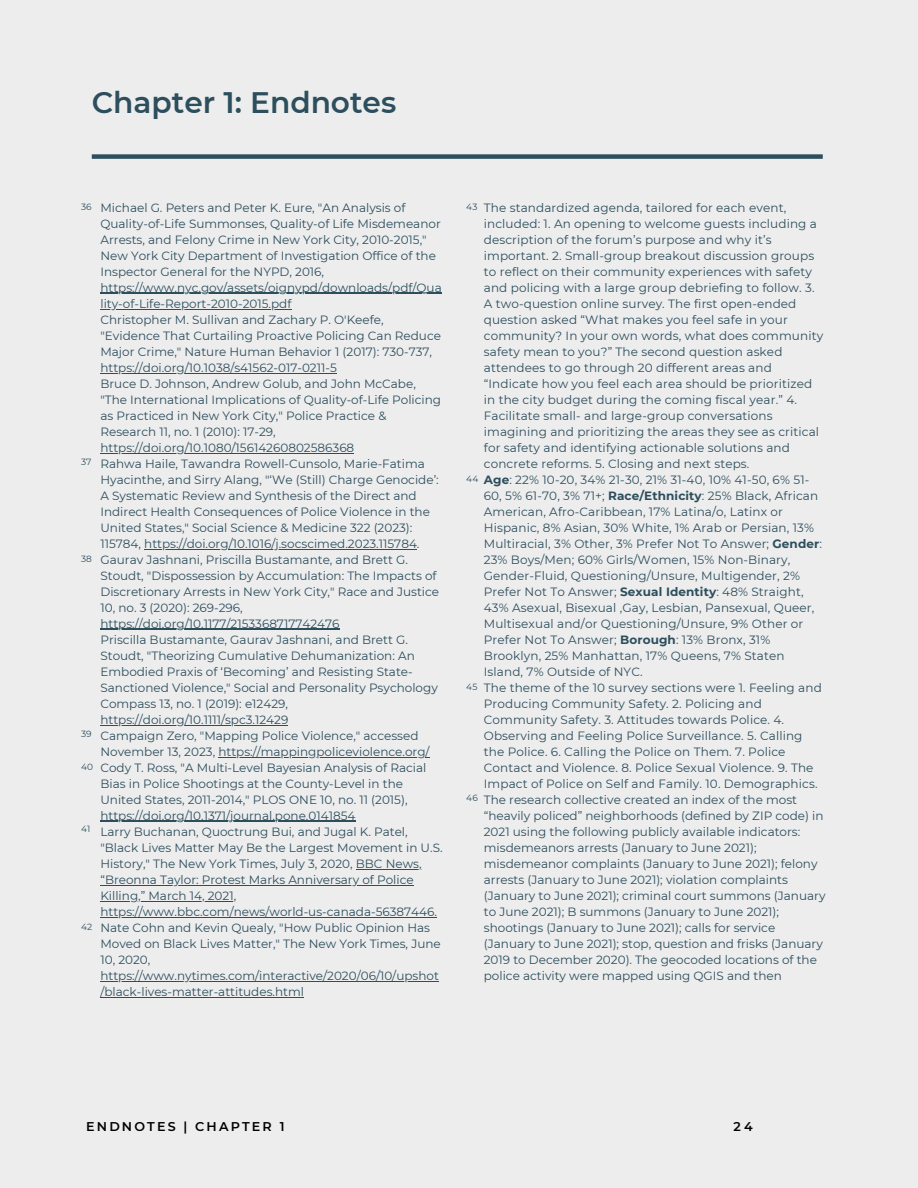
<style>
.page{position:relative;width:918px;height:1188px;background:#ededed}
.page>*{position:absolute;margin:0;border:0;box-sizing:border-box;transform-origin:0 0}
.t1{font:600 29.7px "Montserrat";color:#2c4e5d}
.t2{font:600 12.75px "Montserrat";letter-spacing:.17em;color:#000}
.t3{font:12px/16px "Montserrat";color:#2c4e5d}
.t4{font:9px "Montserrat";letter-spacing:.01em;color:#2c4e5d}
.s1{font-weight:700}
</style>
<div class="page">
<div style="left:92px;top:154px;width:731px;height:5px;background:#2c4e5d"></div>
<hr style="left:100px;top:293px;width:342px;height:1px;background:#2c4e5d">
<hr style="left:100px;top:309px;width:191px;height:1px;background:#2c4e5d">
<hr style="left:100px;top:373px;width:237px;height:1px;background:#2c4e5d">
<hr style="left:100px;top:453px;width:254px;height:1px;background:#2c4e5d">
<hr style="left:144px;top:549px;width:273px;height:1px;background:#2c4e5d">
<hr style="left:100px;top:629px;width:240px;height:1px;background:#2c4e5d">
<hr style="left:100px;top:725px;width:188px;height:1px;background:#2c4e5d">
<hr style="left:218px;top:757px;width:212px;height:1px;background:#2c4e5d">
<hr style="left:100px;top:821px;width:255px;height:1px;background:#2c4e5d">
<hr style="left:356px;top:869px;width:66px;height:1px;background:#2c4e5d">
<hr style="left:100px;top:885px;width:314px;height:1px;background:#2c4e5d">
<hr style="left:100px;top:901px;width:136px;height:1px;background:#2c4e5d">
<hr style="left:100px;top:917px;width:337px;height:1px;background:#2c4e5d">
<hr style="left:100px;top:981px;width:339px;height:1px;background:#2c4e5d">
<hr style="left:100px;top:997px;width:204px;height:1px;background:#2c4e5d">
<h1 class="t1" style="left:92px;top:84px;width:306px">Chapter 1: Endnotes</h1>
<p class="t3" style="left:100px;top:200px;width:342px">Michael G. Peters and Peter K. Eure, "An Analysis of Quality-of-Life Summonses, Quality-of Life Misdemeanor Arrests, and Felony Crime in New York City, 2010-2015," New York City Department of Investigation Office of the Inspector General for the NYPD, 2016,</p>
<p class="t3" style="left:100px;top:280px;width:343px">https://www.nyc.gov/assets/oignypd/downloads/pdf/Qua</p>
<p class="t3" style="left:100px;top:296px;width:342px">lity-of-Life-Report-2010-2015.pdf<br>Christopher M. Sullivan and Zachary P. O'Keefe, "Evidence That Curtailing Proactive Policing Can Reduce Major Crime," Nature Human Behavior 1 (2017): 730-737,</p>
<p class="t3" style="left:100px;top:360px;width:342px">https://doi.org/10.1038/s41562-017-0211-5<br>Bruce D. Johnson, Andrew Golub, and John McCabe, "The International Implications of Quality-of-Life Policing as Practiced in New York City," Police Practice &amp;</p>
<p class="t3" style="left:100px;top:424px;width:177px">Research 11, no. 1 (2010): 17-29,</p>
<p class="t3" style="left:100px;top:440px;width:340px">https://doi.org/10.1080/15614260802586368<br>Rahwa Haile, Tawandra Rowell-Cunsolo, Marie-Fatima Hyacinthe, and Sirry Alang, "‘We (Still) Charge Genocide’:<br>A Systematic Review and Synthesis of the Direct and Indirect Health Consequences of Police Violence in the</p>
<p class="t3" style="left:100px;top:520px;width:321px">United States," Social Science &amp; Medicine 322 (2023):<br>115784, https://doi.org/10.1016/j.socscimed.2023.115784.</p>
<p class="t3" style="left:100px;top:552px;width:340px">Gaurav Jashnani, Priscilla Bustamante, and Brett G.<br>Stoudt, "Dispossession by Accumulation: The Impacts of Discretionary Arrests in New York City," Race and Justice 10, no. 3 (2020): 269-296,</p>
<p class="t3" style="left:100px;top:616px;width:339px">https://doi.org/10.1177/2153368717742476<br>Priscilla Bustamante, Gaurav Jashnani, and Brett G.<br>Stoudt, "Theorizing Cumulative Dehumanization: An Embodied Praxis of ‘Becoming’ and Resisting State‐ Sanctioned Violence," Social and Personality Psychology</p>
<p class="t3" style="left:100px;top:696px;width:189px">Compass 13, no. 1 (2019): e12429,</p>
<p class="t3" style="left:100px;top:712px;width:331px">https://doi.org/10.1111/spc3.12429<br>Campaign Zero, "Mapping Police Violence," accessed<br>November 13, 2023, https://mappingpoliceviolence.org/</p>
<p class="t3" style="left:100px;top:760px;width:328px">Cody T. Ross, "A Multi-Level Bayesian Analysis of Racial<br>Bias in Police Shootings at the County-Level in the</p>
<p class="t3" style="left:100px;top:792px;width:309px">United States, 2011-2014," PLOS ONE 10, no. 11 (2015),</p>
<p class="t3" style="left:100px;top:808px;width:344px">https://doi.org/10.1371/journal.pone.0141854<br>Larry Buchanan, Quoctrung Bui, and Jugal K. Patel, "Black Lives Matter May Be the Largest Movement in U.S.<br>History," The New York Times, July 3, 2020, BBC News,</p>
<p class="t3" style="left:100px;top:872px;width:315px">“Breonna Taylor: Protest Marks Anniversary of Police</p>
<p class="t3" style="left:100px;top:888px;width:137px">Killing,” March 14, 2021,</p>
<p class="t3" style="left:100px;top:904px;width:342px">https://www.bbc.com/news/world-us-canada-56387446.<br>Nate Cohn and Kevin Quealy, "How Public Opinion Has Moved on Black Lives Matter," The New York Times, June 10, 2020,</p>
<p class="t3" style="left:100px;top:968px;width:340px">https://www.nytimes.com/interactive/2020/06/10/upshot /black-lives-matter-attitudes.html</p>
<h2 class="t4" style="left:81px;top:201px;width:12px">36</h2>
<p class="t4" style="left:81px;top:456px;width:12px">37</p>
<p class="t4" style="left:81px;top:554px;width:12px">38</p>
<p class="t4" style="left:81px;top:729px;width:12px">39</p>
<p class="t4" style="left:81px;top:761px;width:13px">40</p>
<p class="t4" style="left:81px;top:824px;width:11px">41</p>
<p class="t4" style="left:81px;top:921px;width:13px">42</p>
<p class="t3" style="left:484px;top:200px;width:341px">The standardized agenda, tailored for each event, included: 1. An opening to welcome guests including a description of the forum’s purpose and why it’s important. 2. Small-group breakout discussion groups to reflect on their community experiences with safety and policing with a large group debriefing to follow. 3.<br>A two-question online survey. The first open-ended question asked “What makes you feel safe in your community? In your own words, what does community safety mean to you?” The second question asked attendees to go through 20 different areas and “Indicate how you feel each area should be prioritized in the city budget during the coming fiscal year.” 4.<br>Facilitate small- and large-group conversations imagining and prioritizing the areas they see as critical for safety and identifying actionable solutions and concrete reforms. 5. Closing and next steps.</p>
<p class="t3" style="left:484px;top:472px;width:340px"><span class="s1">Age</span>: 22% 10-20, 34% 21-30, 21% 31-40, 10% 41-50, 6% 51- 60, 5% 61-70, 3% 71+; <span class="s1">Race/Ethnicity</span>: 25% Black, African American, Afro-Caribbean, 17% Latina/o, Latinx or Hispanic, 8% Asian, 30% White, 1% Arab or Persian, 13% Multiracial, 3% Other, 3% Prefer Not To Answer; <span class="s1">Gender</span>:<br>23% Boys/Men; 60% Girls/Women, 15% Non-Binary, Gender-Fluid, Questioning/Unsure, Multigender, 2% Prefer Not To Answer; <span class="s1">Sexual Identity</span>: 48% Straight, 43% Asexual, Bisexual ,Gay, Lesbian, Pansexual, Queer, Multisexual and/or Questioning/Unsure, 9% Other or Prefer Not To Answer; <span class="s1">Borough</span>: 13% Bronx, 31% Brooklyn, 25% Manhattan, 17% Queens, 7% Staten Island, 7% Outside of NYC.</p>
<p class="t3" style="left:484px;top:680px;width:339px">The theme of the 10 survey sections were 1. Feeling and Producing Community Safety. 2. Policing and Community Safety. 3. Attitudes towards Police. 4.<br>Observing and Feeling Police Surveillance. 5. Calling the Police. 6. Calling the Police on Them. 7. Police Contact and Violence. 8. Police Sexual Violence. 9. The Impact of Police on Self and Family. 10. Demographics.</p>
<p class="t3" style="left:484px;top:792px;width:343px">The research collective created an index of the most “heavily policed” neighborhoods (defined by ZIP code) in 2021 using the following publicly available indicators: misdemeanors arrests (January to June 2021); misdemeanor complaints (January to June 2021); felony arrests (January to June 2021); violation complaints (January to June 2021); criminal court summons (January to June 2021); B summons (January to June 2021); shootings (January to June 2021); calls for service (January to June 2021); stop, question and frisks (January 2019 to December 2020). The geocoded locations of the police activity were mapped using QGIS and then</p>
<p class="t4" style="left:466px;top:201px;width:13px">43</p>
<p class="t4" style="left:466px;top:473px;width:13px">44</p>
<p class="t4" style="left:466px;top:681px;width:13px">45</p>
<p class="t4" style="left:466px;top:793px;width:13px">46</p>
<p class="t2" style="left:86px;top:1118px;width:200px">ENDNOTES | CHAPTER 1</p>
<p class="t2" style="left:734px;top:1118px;width:21px">24</p>
</div>
